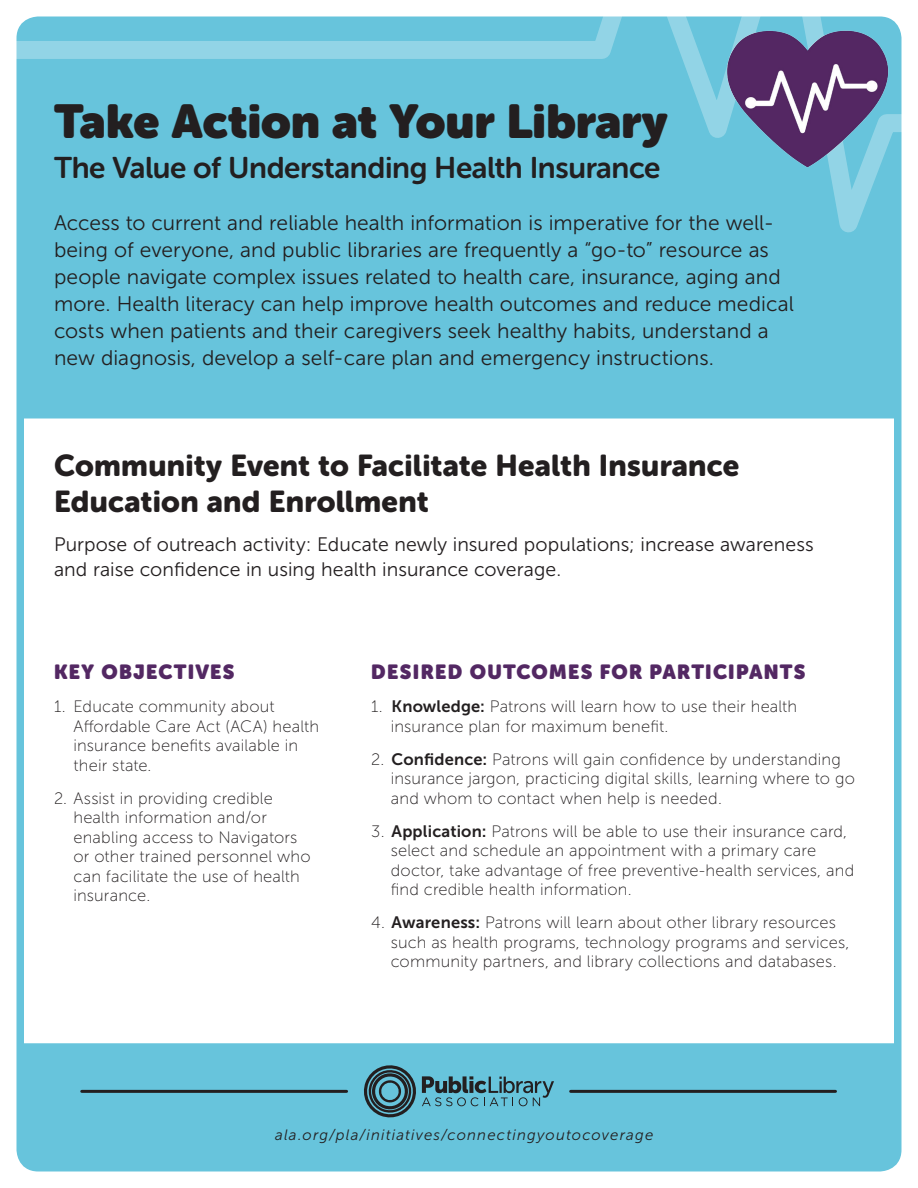
<style>
.page{position:relative;width:918px;height:1188px;background:#fff}
.page>*{position:absolute;margin:0;border:0;box-sizing:border-box;transform-origin:0 0}
.t1{font:47.1px "Museo Sans Rounded";letter-spacing:.005em;color:#231f20}
.t2{font:30px/36px "Museo Sans Rounded 900";letter-spacing:.01em;color:#231f20}
.t3{font:29.85px "Museo Sans Rounded 700";letter-spacing:-.015em;color:#231f20}
.t4{font:21px/27px "Museo Sans 300";letter-spacing:.005em;color:#231f20}
.t5{font:20.25px "Museo Sans Rounded";letter-spacing:.06em;color:#532863}
.t6{font:19.5px/25.5px "Museo Sans 300";letter-spacing:.005em;color:#231f20}
.t7{font:16.5px/19.5px "Museo Sans 100";letter-spacing:.01em;color:#231f20}
.t8{font:italic 15px "Museo Sans 300";letter-spacing:.08em;color:#231f20}
.s1{font-family:"Museo Sans 700"}
</style>
<div class="page">
<div style="left:25px;top:234px;width:868px;height:184px;background:#67c4dc"></div>
<div style="left:25px;top:1043px;width:868px;height:120px;background:#67c4dc"></div>
<div style="left:16px;top:16px;width:886px;height:1156px;border:8px solid #67c4dc;border-radius:18px"></div>
<svg style="left:16px;top:16px;width:886px;height:218px;background:#6bc5dd"></svg>
<img style="left:723px;top:25px;width:169px;height:144px">
<svg style="left:364px;top:1065px;width:190px;height:52px;background:#569bad"></svg>
<hr style="left:82px;top:1090px;width:265px;height:3px;background:#231f20">
<hr style="left:571px;top:1090px;width:265px;height:3px;background:#231f20">
<h1 class="t1" style="left:54px;top:94px;width:616px">Take Action at Your Library</h1>
<h3 class="t3" style="left:54px;top:151px;width:608px">The Value of Understanding Health Insurance</h3>
<p class="t4" style="left:54px;top:209px;width:741px">Access to current and reliable health information is imperative for the well&shy;being of everyone, and public libraries are frequently a “go-to” resource as people navigate complex issues related to health care, insurance, aging and more. Health literacy can help improve health outcomes and reduce medical costs when patients and their caregivers seek healthy habits, understand a new diagnosis, develop a self-care plan and emergency instructions.</p>
<h2 class="t2" style="left:54px;top:448px;width:687px">Community Event to Facilitate Health Insurance<br>Education and Enrollment</h2>
<p class="t6" style="left:54px;top:532px;width:761px">Purpose of outreach activity: Educate newly insured populations; increase awareness and raise confidence in using health insurance coverage.</p>
<p class="t5" style="left:54px;top:660px;width:182px">KEY OBJECTIVES</p>
<p class="t7" style="left:74px;top:697px;width:247px;text-indent:-20px">1. Educate community about<br>Affordable Care Act (ACA) health insurance benefits available in their state.</p>
<p class="t7" style="left:73px;top:789px;width:239px;text-indent:-19px">2. Assist in providing credible health information and/or enabling access to Navigators or other trained personnel who can facilitate the use of health insurance.</p>
<p class="t5" style="left:371px;top:660px;width:436px">DESIRED OUTCOMES FOR PARTICIPANTS</p>
<p class="t7" style="left:391px;top:697px;width:408px;text-indent:-20px">1. <span class="s1">Knowledge:</span> Patrons will learn how to use their health insurance plan for maximum benefit.</p>
<p class="t7" style="left:391px;top:750px;width:466px;text-indent:-20px">2. <span class="s1">Confidence:</span> Patrons will gain confidence by understanding insurance jargon, practicing digital skills, learning where to go and whom to contact when help is needed.</p>
<p class="t7" style="left:391px;top:822px;width:465px;text-indent:-20px">3. <span class="s1">Application:</span> Patrons will be able to use their insurance card, select and schedule an appointment with a primary care doctor, take advantage of free preventive-health services, and find credible health information.</p>
<p class="t7" style="left:391px;top:913px;width:460px;text-indent:-20px">4. <span class="s1">Awareness:</span> Patrons will learn about other library resources such as health programs, technology programs and services, community partners, and library collections and databases.</p>
<p class="t8" style="left:275px;top:1127px;width:380px">ala.org/pla/initiatives/connectingyoutocoverage</p>
</div>
